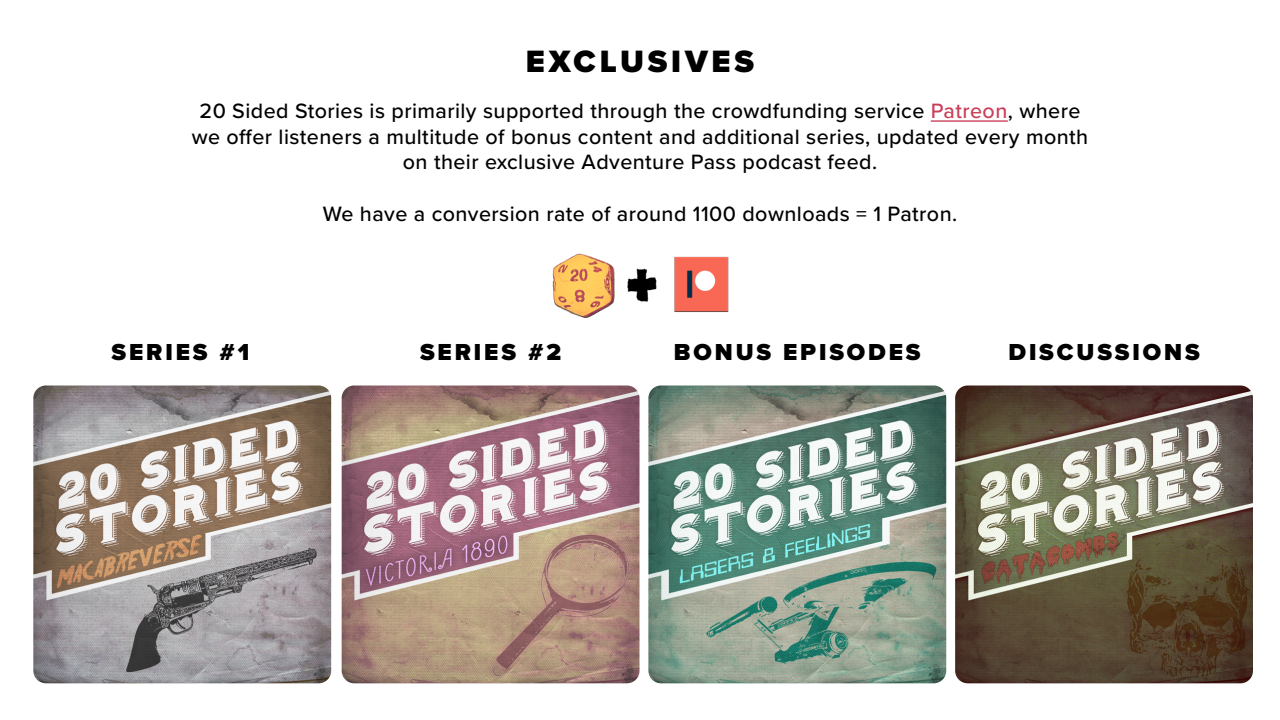
<style>
.page{position:relative;width:1280px;height:720px;background:#fff}
.page>*{position:absolute;margin:0;border:0;box-sizing:border-box;transform-origin:0 0}
.t1{font:900 32px "Proxima Nova";letter-spacing:.12em;color:#000}
.t2{font:900 24px "Proxima Nova";letter-spacing:.12em;color:#000}
.t3{font:500 21.5px/25.8px "Proxima Nova";letter-spacing:.02em;color:#000;text-align:center}
.s1{color:#c93f59}
</style>
<div class="page">
<img style="left:342px;top:386px;width:298px;height:297px">
<img style="left:33px;top:386px;width:298px;height:297px">
<img style="left:648px;top:386px;width:298px;height:297px">
<img style="left:955px;top:386px;width:298px;height:297px">
<hr style="left:931px;top:120px;width:77px;height:2px;background:#c93f59">
<img style="left:552px;top:253px;width:177px;height:65px">
<h1 class="t1" style="left:526px;top:37px;width:230px">EXCLUSIVES</h1>
<p class="t3" style="left:192px;top:97px;width:898px">20 Sided Stories is primarily supported through the crowdfunding service <span class="s1">Patreon</span>, where we offer listeners a multitude of bonus content and additional series, updated every month on their exclusive Adventure Pass podcast feed.</p>
<p class="t3" style="left:323px;top:200px;width:636px">We have a conversion rate of around 1100 downloads = 1 Patron.</p>
<p class="t2" style="left:112px;top:334px;width:139px">SERIES #1</p>
<p class="t2" style="left:420px;top:334px;width:143px">SERIES #2</p>
<p class="t2" style="left:674px;top:334px;width:248px">BONUS EPISODES</p>
<p class="t2" style="left:1008px;top:334px;width:193px">DISCUSSIONS</p>
</div>
